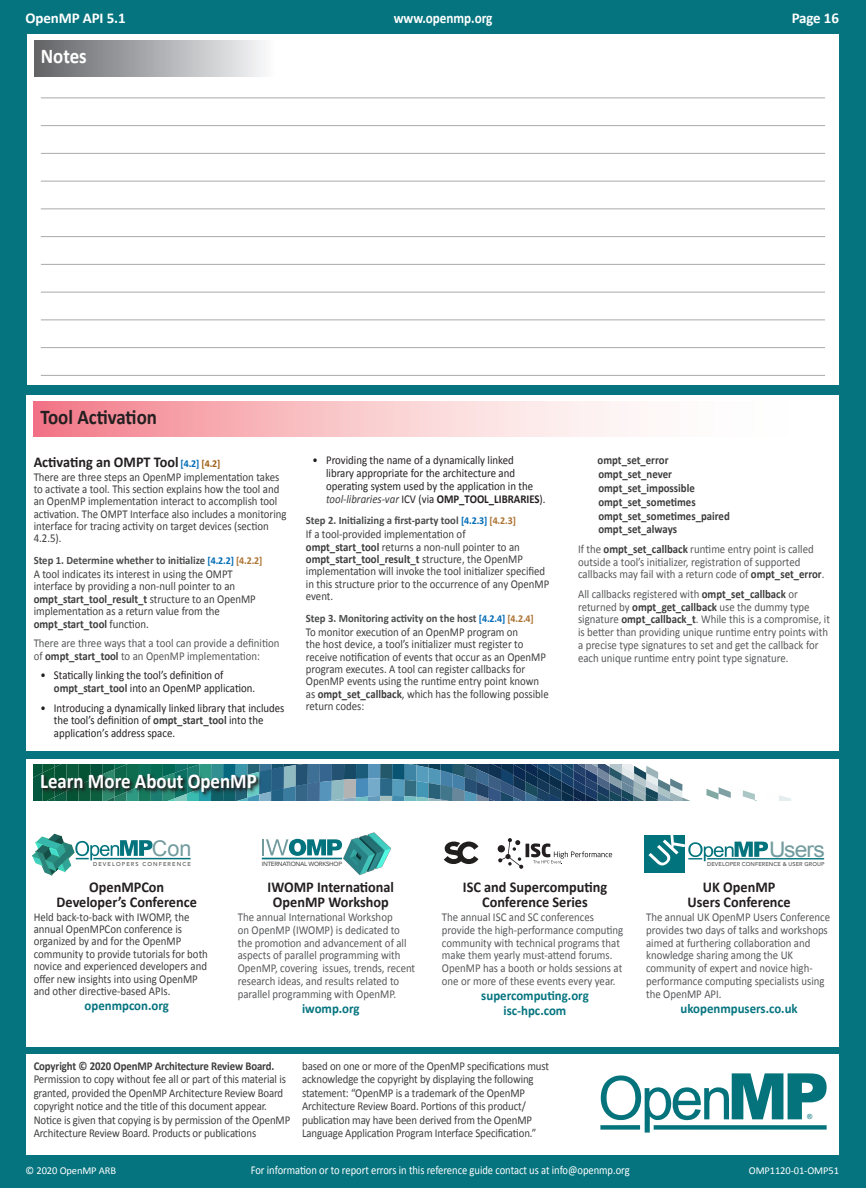
<style>
.page{position:relative;width:866px;height:1188px;background:#05747f}
.page>*{position:absolute;margin:0;border:0;box-sizing:border-box;transform-origin:0 0}
.t1{font:21.6px "Arial";color:#729b9e}
.t2{font:21.45px "Arial";letter-spacing:-.035em;color:#729b9e;scale:1.06 1}
.t3{font:700 21px "Calibri";color:#fff;scale:.9 1}
.t4{font:700 21px "Calibri";color:#231f20;scale:.9 1}
.t5{font:700 15px/15px "Calibri";color:#231f20;text-align:center;scale:.95 1}
.t6{font:700 15px "Calibri";letter-spacing:-.01em;color:#fff}
.t7{font:700 15px "Calibri";letter-spacing:-.01em;color:#fff;scale:.88 1}
.t8{font:700 13.5px/15px "Calibri";color:#05747f;text-align:center;scale:.95 1}
.t9{font:12px/12.3px "Calibri";letter-spacing:-.005em;color:#3e3e3f;scale:.9 1}
.t10{font:12px/12.8px "Calibri";color:#57585a;scale:.9 1}
.t11{font:12px/12.8px "Calibri";color:#231f20;scale:.9 1}
.t12{font:700 12px/13.8px "Calibri";letter-spacing:-.005em;color:#3e3e3f;scale:.9 1}
.t13{font:12px "Calibri";letter-spacing:-.005em;color:#fff;scale:.88 1}
.t14{font:700 11.25px "Calibri";color:#4b4c4d;scale:.95 1}
.t15{font:10.5px "Calibri";letter-spacing:-.01em;color:#fff}
.t16{font:7.05px "Arial";color:#04737c}
.t17{font:500 6.15px "Avenir";letter-spacing:-.04em;color:#4d4d4d}
.t18{font:500 5.7px "Avenir";letter-spacing:.195em;color:#4d4d4d}
.t19{font:500 5.55px "Avenir";letter-spacing:.02em;color:#4d4d4d}
.s1{font-size:10.5px;color:#006bb6}
.s2{font-size:10.5px;color:#9f6018}
.s3{font-size:10.5px;color:#ac7332}
.s4{font-weight:700}
.s5{font-weight:700;color:#3e3e3f}
.s6{font-style:italic;color:#3e3e3f}
</style>
<div class="page">
<div style="left:27px;top:1054px;width:812px;height:100px;background:#fff"></div>
<svg style="left:600px;top:1073px;width:226px;height:60px"></svg>
<div style="left:27px;top:759px;width:812px;height:287px;background:#fff"></div>
<svg style="left:706px;top:787px;width:85px;height:14px"></svg>
<svg style="left:33px;top:765px;width:657px;height:36px;background:#46778b"></svg>
<div style="left:40px;top:773px;width:222px;height:25px;background:#231f20;opacity:.91"></div>
<svg style="left:33px;top:834px;width:158px;height:41px"></svg>
<svg style="left:262px;top:839px;width:80px;height:20px"></svg>
<img style="left:343px;top:832px;width:48px;height:43px">
<svg style="left:444px;top:842px;width:34px;height:22px"></svg>
<div style="left:27px;top:395px;width:812px;height:356px;background:#fff"></div>
<svg style="left:34px;top:401px;width:586px;height:36px;background:#f8bec3"></svg>
<div style="left:644px;top:835px;width:40px;height:38px;background:#00737d"></div>
<svg style="left:648px;top:835px;width:176px;height:30px"></svg>
<svg style="left:525px;top:844px;width:4px;height:13px"></svg>
<svg style="left:498px;top:838px;width:25px;height:31px"></svg>
<svg style="left:531px;top:843px;width:81px;height:21px"></svg>
<div style="left:27px;top:34px;width:811px;height:350px;background:#fff"></div>
<div style="left:34px;top:40px;width:241px;height:36px;background:linear-gradient(to right,#616266,#f9fafc)"></div>
<hr style="left:41px;top:98px;width:784px;height:1px;background:#a8a9ad">
<hr style="left:41px;top:125px;width:784px;height:1px;background:#a8a9ad">
<hr style="left:41px;top:153px;width:784px;height:1px;background:#a8a9ad">
<hr style="left:41px;top:181px;width:784px;height:1px;background:#a8a9ad">
<hr style="left:41px;top:208px;width:784px;height:1px;background:#a8a9ad">
<hr style="left:41px;top:236px;width:784px;height:1px;background:#a8a9ad">
<hr style="left:41px;top:264px;width:784px;height:1px;background:#a8a9ad">
<hr style="left:41px;top:292px;width:784px;height:1px;background:#a8a9ad">
<hr style="left:41px;top:320px;width:784px;height:1px;background:#a8a9ad">
<hr style="left:41px;top:347px;width:784px;height:1px;background:#a8a9ad">
<hr style="left:41px;top:375px;width:784px;height:1px;background:#a8a9ad">
<p class="t6" style="left:26px;top:9px;width:102px">OpenMP API 5.1</p>
<p class="t6" style="left:792px;top:9px;width:49px">Page 16</p>
<p class="t7" style="left:394px;top:9px;width:114px">www.openmp.org</p>
<h3 class="t3" style="left:41px;top:43px;width:53px">Notes</h3>
<h3 class="t4" style="left:40px;top:404px;width:131px">Tool Activation</h3>
<p class="t5" style="left:34px;top:454px;width:198px">Activating an OMPT Tool <span class="s1">[4.2]</span> <span class="s2">[4.2]</span></p>
<p class="t9" style="left:34px;top:470px;width:282px">There are three steps an OpenMP implementation takes to activate a tool. This section explains how the tool and an OpenMP implementation interact to accomplish tool activation. The OMPT Interface also includes a monitoring interface for tracing activity on target devices (section 4.2.5).</p>
<p class="t14" style="left:34px;top:554px;width:242px">Step 1. Determine whether to initialize <span class="s1">[4.2.2]</span> <span class="s3">[4.2.2]</span></p>
<p class="t9" style="left:34px;top:567px;width:248px">A tool indicates its interest in using the OMPT interface by providing a non-null pointer to an <span class="s4">ompt_start_tool_result_t</span> structure to an OpenMP implementation as a return value from the <span class="s4">ompt_start_tool</span> function.</p>
<p class="t10" style="left:34px;top:636px;width:274px">There are three ways that a tool can provide a definition of <span class="s5">ompt_start_tool</span> to an OpenMP implementation:</p>
<p class="t11" style="left:54px;top:668px;width:225px;text-indent:-14px">• Statically linking the tool’s definition of <span class="s5">ompt_start_tool</span> into an OpenMP application.</p>
<p class="t11" style="left:54px;top:701px;width:258px;text-indent:-14px">• Introducing a dynamically linked library that includes the tool’s definition of <span class="s5">ompt_start_tool</span> into the application’s address space.</p>
<h3 class="t3" style="left:40px;top:768px;width:242px">Learn More About OpenMP</h3>
<p class="t11" style="left:326px;top:453px;width:245px;text-indent:-14px">• Providing the name of a dynamically linked<br>library appropriate for the architecture and operating system used by the application in the <span class="s6">tool-libraries-var</span> ICV (via <span class="s4">OMP_TOOL_LIBRARIES</span>).</p>
<p class="t14" style="left:306px;top:514px;width:223px">Step 2. Initializing a first-party tool <span class="s1">[4.2.3]</span> <span class="s3">[4.2.3]</span></p>
<p class="t9" style="left:306px;top:528px;width:272px">If a tool-provided implementation of<br><span class="s4">ompt_start_tool</span> returns a non-null pointer to an <span class="s4">ompt_start_tool_result_t</span> structure, the OpenMP implementation will invoke the tool initializer specified in this structure prior to the occurrence of any OpenMP event.</p>
<p class="t14" style="left:306px;top:611px;width:241px">Step 3. Monitoring activity on the host <span class="s1">[4.2.4]</span> <span class="s3">[4.2.4]</span></p>
<p class="t9" style="left:306px;top:625px;width:271px">To monitor execution of an OpenMP program on<br>the host device, a tool’s initializer must register to receive notification of events that occur as an OpenMP program executes. A tool can register callbacks for OpenMP events using the runtime entry point known as <span class="s4">ompt_set_callback</span>, which has the following possible return codes:</p>
<h1 class="t1" style="left:152px;top:834px;width:41px">Con</h1>
<p class="t18" style="left:93px;top:859px;width:99px">DEVELOPERS CONFERENCE</p>
<p class="t17" style="left:262px;top:858px;width:82px">INTERNATIONAL WORKSHOP</p>
<p class="t12" style="left:597px;top:453px;width:148px">ompt_set_error ompt_set_never ompt_set_impossible ompt_set_sometimes ompt_set_sometimes_paired ompt_set_always</p>
<p class="t10" style="left:578px;top:542px;width:275px">If the <span class="s5">ompt_set_callback</span> runtime entry point is called outside a tool’s initializer, registration of supported callbacks may fail with a return code of <span class="s5">ompt_set_error</span>.</p>
<p class="t10" style="left:578px;top:587px;width:281px">All callbacks registered with <span class="s5">ompt_set_callback</span> or returned by <span class="s5">ompt_get_callback</span> use the dummy type signature <span class="s5">ompt_callback_t</span>. While this is a compromise, it is better than providing unique runtime entry points with a precise type signatures to set and get the callback for each unique runtime entry point type signature.</p>
<h2 class="t2" style="left:769px;top:835px;width:54px">Users</h2>
<p class="t19" style="left:707px;top:860px;width:119px">DEVELOPER CONFERENCE &amp; USER GROUP</p>
<p class="t5" style="left:57px;top:879px;width:149px">OpenMPCon<br>Developer’s Conference</p>
<p class="t9" style="left:34px;top:910px;width:195px">Held back-to-back with IWOMP, the annual OpenMPCon conference is organized by and for the OpenMP community to provide tutorials for both novice and experienced developers and offer new insights into using OpenMP and other directive-based APIs.</p>
<p class="t8" style="left:85px;top:997px;width:90px">openmpcon.org</p>
<p class="t5" style="left:268px;top:879px;width:135px">IWOMP International<br>OpenMP Workshop</p>
<p class="t10" style="left:238px;top:910px;width:199px">The annual International Workshop<br>on OpenMP (IWOMP) is dedicated to the promotion and advancement of all aspects of parallel programming with OpenMP, covering issues, trends, recent research ideas, and results related to parallel programming with OpenMP.</p>
<p class="t8" style="left:302px;top:1000px;width:62px">iwomp.org</p>
<p class="t5" style="left:463px;top:879px;width:153px">ISC and Supercomputing<br>Conference Series</p>
<p class="t10" style="left:442px;top:910px;width:203px">The annual ISC and SC conferences provide the high-performance computing community with technical programs that make them yearly must-attend forums.<br>OpenMP has a booth or holds sessions at one or more of these events every year.</p>
<p class="t8" style="left:481px;top:987px;width:115px">supercomputing.org isc-hpc.com</p>
<p class="t12" style="left:34px;top:1058px;width:269px">Copyright © 2020 OpenMP Architecture Review Board.</p>
<p class="t9" style="left:34px;top:1072px;width:287px;line-height:13.5px">Permission to copy without fee all or part of this material is granted, provided the OpenMP Architecture Review Board copyright notice and the title of this document appear.<br>Notice is given that copying is by permission of the OpenMP Architecture Review Board. Products or publications</p>
<p class="t9" style="left:302px;top:1059px;width:276px;line-height:13.5px">based on one or more of the OpenMP specifications must acknowledge the copyright by displaying the following statement: “OpenMP is a trademark of the OpenMP Architecture Review Board. Portions of this product/ publication may have been derived from the OpenMP Language Application Program Interface Specification.”</p>
<p class="t5" style="left:688px;top:879px;width:110px">UK OpenMP<br>Users Conference</p>
<p class="t10" style="left:646px;top:910px;width:206px">The annual UK OpenMP Users Conference provides two days of talks and workshops aimed at furthering collaboration and knowledge sharing among the UK community of expert and novice high&shy;performance computing specialists using the OpenMP API.</p>
<p class="t8" style="left:680px;top:1000px;width:125px">ukopenmpusers.co.uk</p>
<p class="t16" style="left:807px;top:1112px;width:7px">®</p>
<p class="t13" style="left:251px;top:1163px;width:432px">For information or to report errors in this reference guide contact us at info@openmp.org</p>
<p class="t15" style="left:26px;top:1164px;width:92px">© 2020 OpenMP ARB</p>
<p class="t15" style="left:749px;top:1164px;width:92px">OMP1120-01-OMP51</p>
</div>
